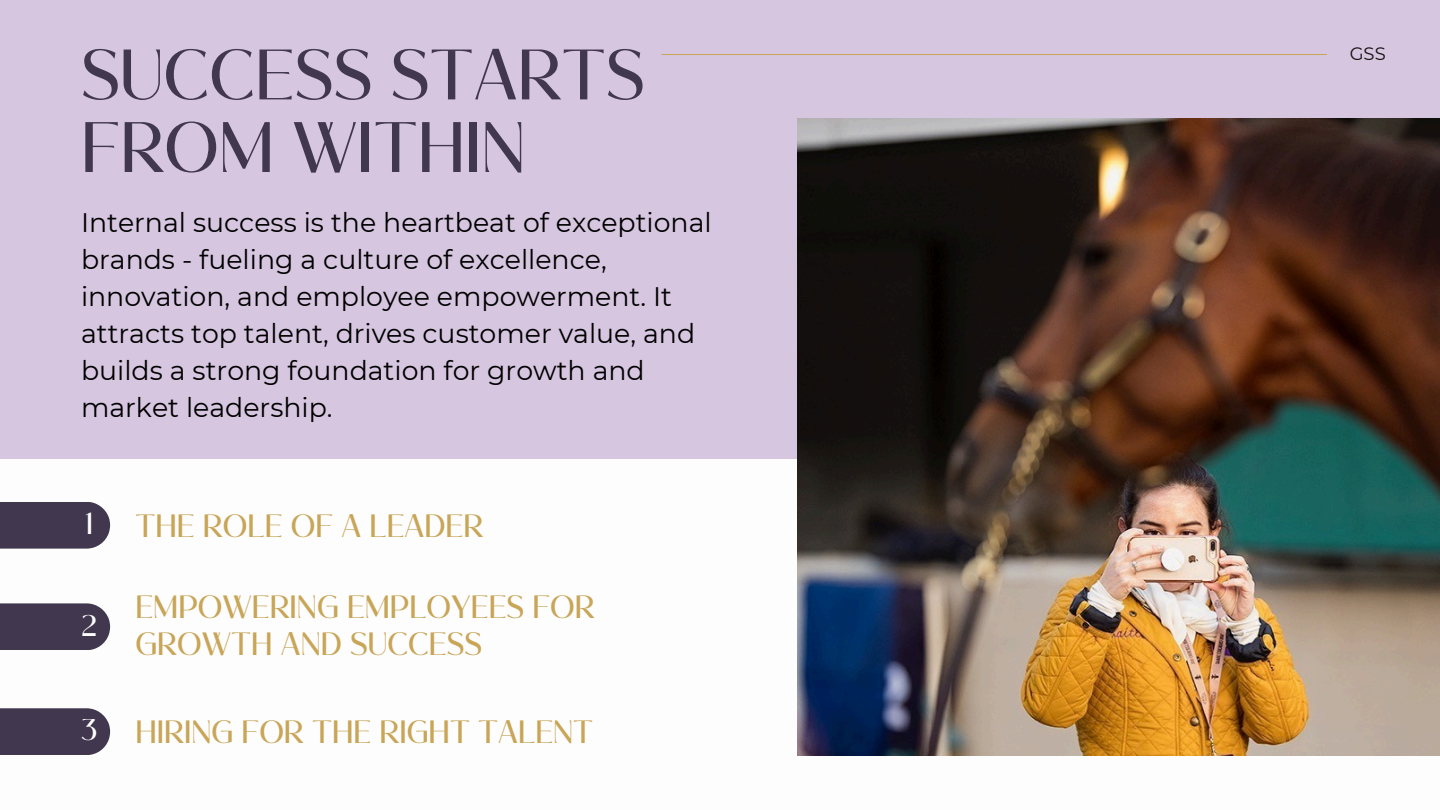
<style>
.page{position:relative;width:1440px;height:810px;background:#fff}
.page>*{position:absolute;margin:0;border:0;box-sizing:border-box;transform-origin:0 0}
.t1{font:72.8px/72.6px "Marquez";color:#41374e}
.t2{font:32.9px/36.8px "Marquez";color:#c8a557}
.t3{font:30.6px "Marquez";color:#fff}
.t4{font:26.8px/37.2px "Montserrat";color:#000}
.t5{font:18px "Montserrat";color:#130e0c}
</style>
<div class="page">
<div style="left:0;top:0;width:1440px;height:458px;background:#d6c6e0"></div>
<hr style="left:662px;top:54px;width:665px;height:1px;background:#c8a557">
<div style="left:0;top:502px;width:110px;height:47px;background:#41374e"></div>
<div style="left:0;top:603px;width:110px;height:47px;background:#41374e"></div>
<div style="left:0;top:708px;width:110px;height:47px;background:#41374e"></div>
<img style="left:797px;top:118px;width:643px;height:637px">
<p class="t1" style="left:81px;top:45px;width:565px">SUCCESS STARTS<br>FROM WITHIN</p>
<h1 class="t4" style="left:81px;top:203px;width:632px">Internal success is the heartbeat of exceptional brands - fueling a culture of excellence, innovation, and employee empowerment. It attracts top talent, drives customer value, and builds a strong foundation for growth and market leadership.</h1>
<p class="t3" style="left:86px;top:511px;width:9px">1</p>
<p class="t3" style="left:81px;top:613px;width:17px">2</p>
<p class="t3" style="left:81px;top:717px;width:18px">3</p>
<h3 class="t2" style="left:136px;top:510px;width:349px">THE ROLE OF A LEADER</h3>
<p class="t2" style="left:136px;top:591px;width:461px">EMPOWERING EMPLOYEES FOR<br>GROWTH AND SUCCESS</p>
<p class="t2" style="left:136px;top:717px;width:459px">HIRING FOR THE RIGHT TALENT</p>
<p class="t5" style="left:1350px;top:42px;width:38px">GSS</p>
</div>
